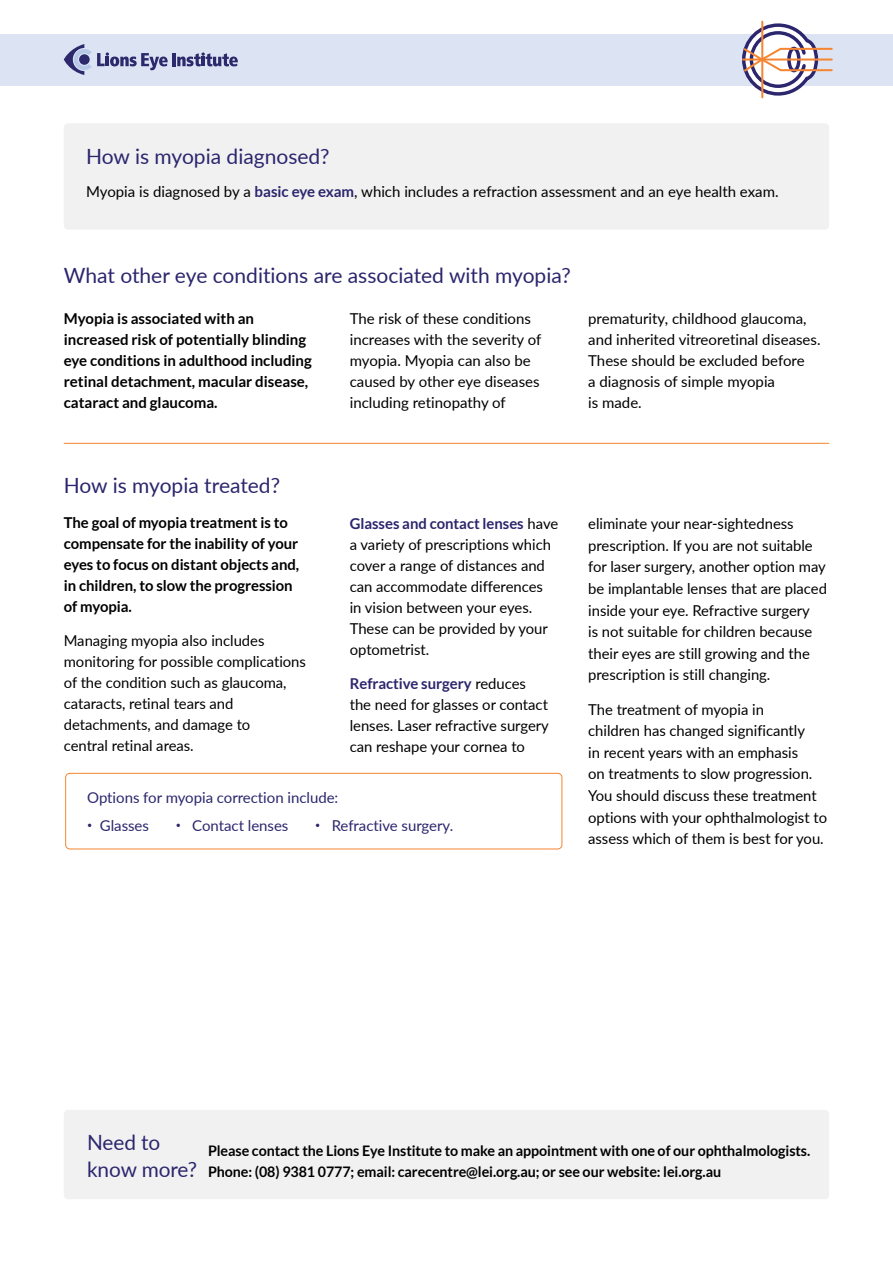
<style>
.page{position:relative;width:893px;height:1263px;background:#fff}
.page>*{position:absolute;margin:0;border:0;box-sizing:border-box;transform-origin:0 0}
.t1{font:21px/27px "Lato";color:#2b266d}
.t2{font:15px/21px "Lato";color:#000}
.t3{font:700 15px/21px "Lato";color:#000}
.t4{font:15px "Lato";color:#2b266d}
.t5{font:700 14.55px/21px "Lato";letter-spacing:-.005em;color:#000}
.s1{font-weight:700;color:#2b266d}
</style>
<div class="page">
<div style="left:65px;top:773px;width:497px;height:76px;border:1px solid #f58531;border-radius:4px"></div>
<div style="left:64px;top:1110px;width:765px;height:89px;background:#f1f1f2;border-radius:4px"></div>
<div style="left:0;top:34px;width:893px;height:51px;background:#dce4f4"></div>
<svg style="left:64px;top:44px;width:104px;height:31px"></svg>
<hr style="left:172px;top:53px;width:4px;height:13px;background:#2c2a6c">
<svg style="left:177px;top:52px;width:61px;height:14px"></svg>
<svg style="left:741px;top:22px;width:92px;height:75px"></svg>
<hr style="left:761px;top:22px;width:2px;height:75px;background:#f58531">
<div style="left:64px;top:123px;width:765px;height:107px;background:#f1f1f2;border-radius:4px"></div>
<hr style="left:64px;top:443px;width:765px;height:1px;background:#f58531">
<h1 class="t1" style="left:86px;top:142px;width:245px">How is myopia diagnosed?</h1>
<p class="t2" style="left:86px;top:181px;width:694px">Myopia is diagnosed by a <span class="s1">basic eye exam</span>, which includes a refraction assessment and an eye health exam.</p>
<h1 class="t1" style="left:64px;top:261px;width:508px">What other eye conditions are associated with myopia?</h1>
<p class="t3" style="left:64px;top:308px;width:250px">Myopia is associated with an increased risk of potentially blinding eye conditions in adulthood including retinal detachment, macular disease, cataract and glaucoma.</p>
<p class="t2" style="left:350px;top:307px;width:193px">The risk of these conditions increases with the severity of myopia. Myopia can also be caused by other eye diseases including retinopathy of</p>
<p class="t2" style="left:588px;top:307px;width:234px">prematurity, childhood glaucoma, and inherited vitreoretinal diseases.<br>These should be excluded before<br>a diagnosis of simple myopia<br>is made.</p>
<h1 class="t1" style="left:64px;top:470px;width:218px">How is myopia treated?</h1>
<p class="t3" style="left:64px;top:512px;width:237px">The goal of myopia treatment is to compensate for the inability of your eyes to focus on distant objects and, in children, to slow the progression of myopia.</p>
<p class="t2" style="left:64px;top:630px;width:244px">Managing myopia also includes monitoring for possible complications of the condition such as glaucoma, cataracts, retinal tears and detachments, and damage to<br>central retinal areas.</p>
<p class="t2" style="left:350px;top:513px;width:210px"><span class="s1">Glasses and contact lenses</span> have a variety of prescriptions which cover a range of distances and can accommodate differences in vision between your eyes.<br>These can be provided by your optometrist.</p>
<p class="t2" style="left:350px;top:672px;width:201px"><span class="s1">Refractive surgery</span> reduces the need for glasses or contact lenses. Laser refractive surgery can reshape your cornea to</p>
<p class="t4" style="left:87px;top:787px;width:253px">Options for myopia correction include:</p>
<p class="t4" style="left:87px;top:815px;width:63px"><sup>•</sup> Glasses</p>
<p class="t4" style="left:176px;top:815px;width:114px"><sup>•</sup> Contact lenses</p>
<p class="t4" style="left:315px;top:815px;width:140px"><sup>•</sup> Refractive surgery.</p>
<p class="t2" style="left:588px;top:512px;width:240px;line-height:21.6px">eliminate your near-sightedness prescription. If you are not suitable for laser surgery, another option may be implantable lenses that are placed inside your eye. Refractive surgery<br>is not suitable for children because their eyes are still growing and the prescription is still changing.</p>
<p class="t2" style="left:588px;top:698px;width:240px;line-height:21.6px">The treatment of myopia in<br>children has changed significantly<br>in recent years with an emphasis<br>on treatments to slow progression.<br>You should discuss these treatment options with your ophthalmologist to assess which of them is best for you.</p>
<h1 class="t1" style="left:87px;top:1128px;width:112px">Need to know more?</h1>
<p class="t5" style="left:208px;top:1140px;width:604px">Please contact the Lions Eye Institute to make an appointment with one of our ophthalmologists.<br>Phone: (08) 9381 0777; email: carecentre@lei.org.au; or see our website: lei.org.au</p>
</div>
